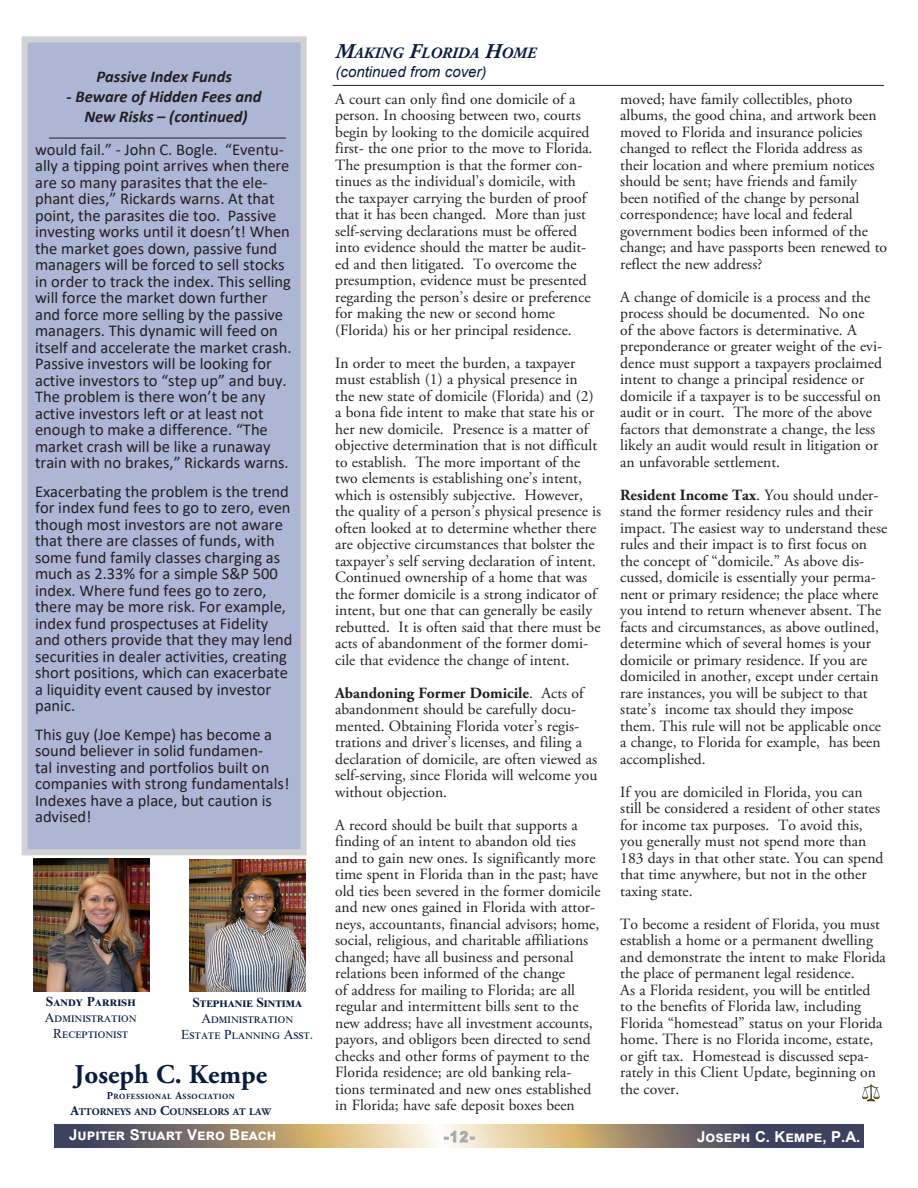
<style>
.page{position:relative;width:918px;height:1188px;background:#fff}
.page>*{position:absolute;margin:0;border:0;box-sizing:border-box;transform-origin:0 0}
.t1{font:700 27px "Adobe Garamond Pro";color:#081d3e}
.t2{font:16.5px/16.5px "Calibri";color:#231f20}
.t3{font:italic 700 16.5px "Calibri";color:#231f20}
.t4{font:italic 700 15.75px "Adobe Garamond Pro";color:#081d3e}
.t5{font:15.6px/16.5px "Adobe Garamond Pro";color:#231f20}
.t6{font:15.6px/16.5px "Adobe Garamond Pro";letter-spacing:-.02em;color:#231f20}
.t7{font:15.6px/16.5px "Adobe Garamond Pro";letter-spacing:-.115em;color:#231f20}
.t8{font:700 15px "Arial";color:#fff}
.t9{font:italic 15px "Arial";color:#081d3e}
.t10{font:700 15px "Arial";color:#a8a9ad}
.t11{font:13.5px "Times New Roman";letter-spacing:.075em;color:#081d3e}
.t12{font:700 13.5px "Times New Roman";letter-spacing:.015em;color:#081d3e}
.t13{font:700 10.2px "Adobe Garamond Pro";color:#081d3e}
.t14{font:700 7.8px "Adobe Garamond Pro";letter-spacing:.065em;color:#081d3e}
.s1{font-size:10.5px}
.s2{font-size:13.5px}
.s3{font-size:21px}
.s4{font-weight:700}
</style>
<div class="page">
<svg style="left:54px;top:1125px;width:810px;height:23px;background:#978a7b"></svg>
<svg style="left:444px;top:1130px;width:31px;height:13px"></svg>
<hr style="left:333px;top:85px;width:551px;height:1px;background:#231f20">
<img style="left:862px;top:1084px;width:18px;height:18px">
<div style="left:25px;top:39px;width:279px;height:813px;background:#adb6d5"></div>
<hr style="left:49px;top:138px;width:237px;height:1px;background:#231f20">
<div style="left:22px;top:36px;width:285px;height:819px;border:6px solid #d1d2d4"></div>
<img style="left:33px;top:859px;width:116px;height:132px">
<img style="left:190px;top:860px;width:116px;height:132px">
<p class="t3" style="left:96px;top:65px;width:137px">Passive Index Funds</p>
<p class="t3" style="left:67px;top:85px;width:196px">- Beware of Hidden Fees and</p>
<p class="t3" style="left:84px;top:105px;width:165px">New Risks – (continued)</p>
<p class="t2" style="left:35px;top:141px;width:258px">would fail.” - John C. Bogle. “Eventu&shy;ally a tipping point arrives when there are so many parasites that the ele&shy;phant dies,” Rickards warns. At that point, the parasites die too. Passive investing works until it doesn’t! When the market goes down, passive fund managers will be forced to sell stocks in order to track the index. This selling will force the market down further and force more selling by the passive managers. This dynamic will feed on itself and accelerate the market crash.<br>Passive investors will be looking for active investors to “step up” and buy.<br>The problem is there won’t be any active investors left or at least not enough to make a difference. “The market crash will be like a runaway train with no brakes,” Rickards warns.</p>
<p class="t2" style="left:35px;top:483px;width:259px">Exacerbating the problem is the trend for index fund fees to go to zero, even though most investors are not aware that there are classes of funds, with some fund family classes charging as much as 2.33% for a simple S&amp;P 500 index. Where fund fees go to zero, there may be more risk. For example, index fund prospectuses at Fidelity and others provide that they may lend securities in dealer activities, creating short positions, which can exacerbate a liquidity event caused by investor panic.</p>
<p class="t2" style="left:35px;top:726px;width:256px">This guy (Joe Kempe) has become a sound believer in solid fundamen-<br>tal investing and portfolios built on companies with strong fundamentals!<br>Indexes have a place, but caution is advised!</p>
<p class="t12" style="left:46px;top:992px;width:90px">Sandy Parrish</p>
<p class="t11" style="left:45px;top:1008px;width:92px">Administration</p>
<p class="t11" style="left:53px;top:1024px;width:76px">Receptionist</p>
<p class="t12" style="left:192px;top:992px;width:111px">Stephanie Sintima</p>
<p class="t11" style="left:201px;top:1009px;width:92px">Administration</p>
<p class="t11" style="left:181px;top:1025px;width:134px">Estate Planning Asst.</p>
<p class="t1" style="left:74px;top:1058px;width:194px">Joseph C. Kempe</p>
<p class="t14" style="left:107px;top:1092px;width:130px"><span class="s1">P</span>ROFESSIONAL <span class="s1">A</span>SSOCIATION</p>
<p class="t13" style="left:70px;top:1106px;width:202px"><span class="s2">A</span>TTORNEYS AND <span class="s2">C</span>OUNSELORS AT LAW</p>
<p class="t4" style="left:336px;top:44px;width:202px"><span class="s3">M</span>AKING <span class="s3">F</span>LORIDA <span class="s3">H</span>OME</p>
<p class="t9" style="left:336px;top:62px;width:152px">(continued from cover)</p>
<p class="t6" style="left:335px;top:91px;width:259px">A court can only find one domicile of a person. In choosing between two, courts begin by looking to the domicile acquired first- the one prior to the move to Florida.<br>The presumption is that the former con&shy;tinues as the individual’s domicile, with the taxpayer carrying the burden of proof that it has been changed. More than just self-serving declarations must be offered into evidence should the matter be audit&shy;ed and then litigated. To overcome the presumption, evidence must be presented regarding the person’s desire or preference for making the new or second home</p>
<p class="t5" style="left:335px;top:322px;width:238px">(Florida) his or her principal residence.</p>
<p class="t5" style="left:335px;top:355px;width:268px">In order to meet the burden, a taxpayer must establish (1) a physical presence in<br>the new state of domicile (Florida) and (2) a bona fide intent to make that state his or her new domicile. Presence is a matter of objective determination that is not difficult to establish. The more important of the two elements is establishing one’s intent, which is ostensibly subjective. However, the quality of a person’s physical presence is often looked at to determine whether there are objective circumstances that bolster the taxpayer’s self serving declaration of intent.<br>Continued ownership of a home that was the former domicile is a strong indicator of intent, but one that can generally be easily rebutted. It is often said that there must be acts of abandonment of the former domi&shy;cile that evidence the change of intent.</p>
<p class="t5" style="left:335px;top:685px;width:264px"><span class="s4">Abandoning Former Domicile</span>. Acts of abandonment should be carefully docu&shy;mented. Obtaining Florida voter’s regis&shy;trations and driver’s licenses, and filing a declaration of domicile, are often viewed as self-serving, since Florida will welcome you without objection.</p>
<p class="t6" style="left:335px;top:817px;width:267px">A record should be built that supports a finding of an intent to abandon old ties and to gain new ones. Is significantly more time spent in Florida than in the past; have old ties been severed in the former domicile and new ones gained in Florida with attor&shy;neys, accountants, financial advisors; home, social, religious, and charitable affiliations changed; have all business and personal relations been informed of the change<br>of address for mailing to Florida; are all regular and intermittent bills sent to the new address; have all investment accounts, payors, and obligors been directed to send checks and other forms of payment to the Florida residence; are old banking rela&shy;tions terminated and new ones established in Florida; have safe deposit boxes been</p>
<p class="t7" style="left:620px;top:91px;width:268px">moved; have family collectibles, photo albums, the good china, and artwork been moved to Florida and insurance policies changed to reflect the Florida address as their location and where premium notices should be sent; have friends and family been notified of the change by personal correspondence; have local and federal government bodies been informed of the change; and have passports been renewed to reflect the new address?</p>
<p class="t5" style="left:620px;top:289px;width:263px">A change of domicile is a process and the process should be documented. No one of the above factors is determinative. A preponderance or greater weight of the evi&shy;dence must support a taxpayers proclaimed intent to change a principal residence or domicile if a taxpayer is to be successful on audit or in court. The more of the above factors that demonstrate a change, the less likely an audit would result in litigation or an unfavorable settlement.</p>
<p class="t5" style="left:620px;top:487px;width:268px"><span class="s4">Resident Income Tax</span>. You should under&shy;stand the former residency rules and their impact. The easiest way to understand these rules and their impact is to first focus on the concept of “domicile.” As above dis&shy;cussed, domicile is essentially your perma&shy;nent or primary residence; the place where you intend to return whenever absent. The facts and circumstances, as above outlined, determine which of several homes is your domicile or primary residence. If you are domiciled in another, except under certain rare instances, you will be subject to that state’s income tax should they impose them. This rule will not be applicable once a change, to Florida for example, has been accomplished.</p>
<p class="t5" style="left:620px;top:784px;width:265px">If you are domiciled in Florida, you can still be considered a resident of other states for income tax purposes. To avoid this, you generally must not spend more than 183 days in that other state. You can spend that time anywhere, but not in the other taxing state.</p>
<p class="t5" style="left:620px;top:916px;width:267px">To become a resident of Florida, you must establish a home or a permanent dwelling and demonstrate the intent to make Florida the place of permanent legal residence.<br>As a Florida resident, you will be entitled to the benefits of Florida law, including Florida “homestead” status on your Florida home. There is no Florida income, estate, or gift tax. Homestead is discussed sepa&shy;rately in this Client Update, beginning on the cover.</p>
<p class="t8" style="left:69px;top:1124px;width:209px">Jupiter Stuart Vero Beach</p>
<p class="t10" style="left:443px;top:1126px;width:33px">-12-</p>
<p class="t8" style="left:697px;top:1126px;width:165px">Joseph C. Kempe, P.A.</p>
</div>
